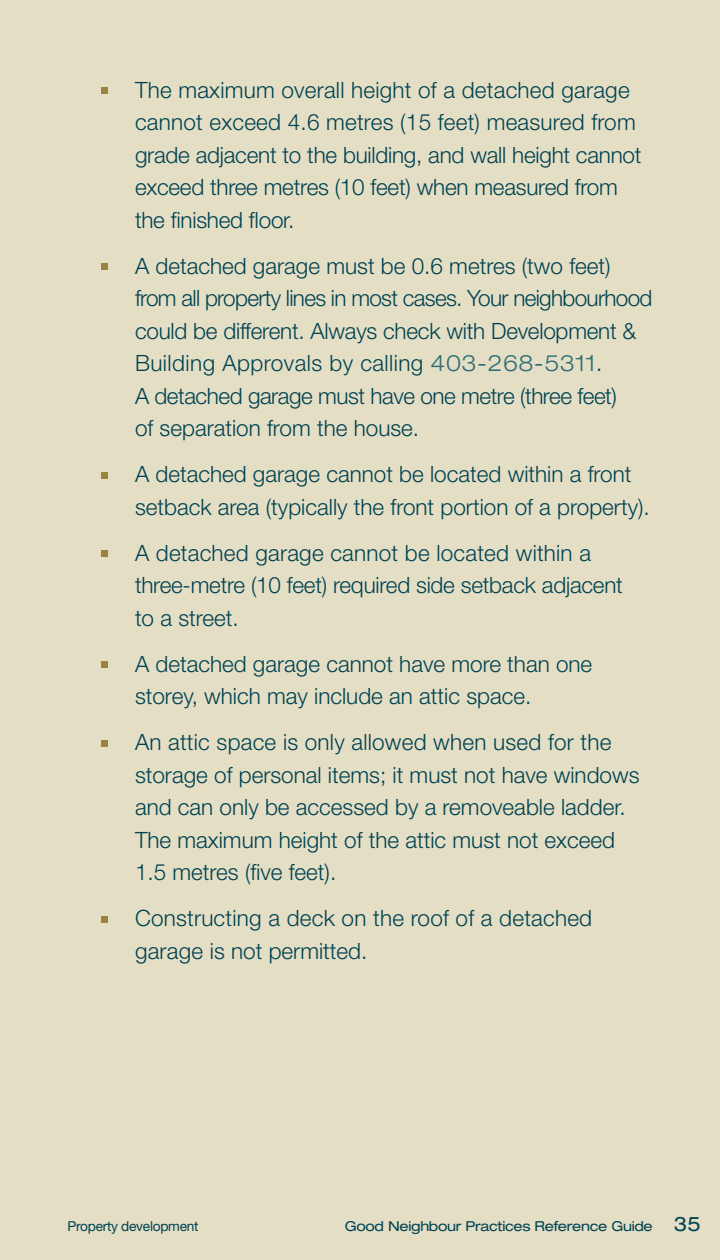
<style>
.page{position:relative;width:720px;height:1260px;background:#e4dec5}
.page>*{position:absolute;margin:0;border:0;box-sizing:border-box;transform-origin:0 0}
.t1{font:300 22.5px/32.5px "Helvetica Neue";color:#004251}
.t2{font:expanded 13.75px "Helvetica Neue";letter-spacing:-.02em;color:#004251}
.t3{font:13.75px "Helvetica Neue";letter-spacing:-.02em;color:#004251}
.s1{font-stretch:expanded;color:#2d6e76}
.s2{font-size:20px}
</style>
<div class="page">
<div style="left:101px;top:87px;width:7px;height:7px;background:#9b823d"></div>
<div style="left:101px;top:263px;width:7px;height:7px;background:#9b823d"></div>
<div style="left:101px;top:472px;width:7px;height:6px;background:#9b823d"></div>
<div style="left:101px;top:550px;width:7px;height:7px;background:#9b823d"></div>
<div style="left:101px;top:661px;width:7px;height:7px;background:#9b823d"></div>
<div style="left:101px;top:740px;width:7px;height:6px;background:#9b823d"></div>
<div style="left:101px;top:916px;width:7px;height:6px;background:#9b823d"></div>
<p class="t1" style="left:135px;top:76px;width:508px">The maximum overall height of a detached garage cannot exceed 4.6 metres (15 feet) measured from grade adjacent to the building, and wall height cannot exceed three metres (10 feet) when measured from the finished floor.</p>
<p class="t1" style="left:135px;top:252px;width:519px">A detached garage must be 0.6 metres (two feet) from all property lines in most cases. Your neighbourhood could be different. Always check with Development &amp; Building Approvals by calling <span class="s1">403-268-5311</span>.<br>A detached garage must have one metre (three feet)<br>of separation from the house.</p>
<p class="t1" style="left:135px;top:460px;width:516px">A detached garage cannot be located within a front setback area (typically the front portion of a property).</p>
<p class="t1" style="left:135px;top:539px;width:489px">A detached garage cannot be located within a three-metre (10 feet) required side setback adjacent to a street.</p>
<p class="t1" style="left:135px;top:650px;width:459px">A detached garage cannot have more than one storey, which may include an attic space.</p>
<p class="t1" style="left:135px;top:728px;width:506px">An attic space is only allowed when used for the storage of personal items; it must not have windows and can only be accessed by a removeable ladder.<br>The maximum height of the attic must not exceed 1.5 metres (five feet).</p>
<p class="t1" style="left:135px;top:904px;width:459px">Constructing a deck on the roof of a detached garage is not permitted.</p>
<p class="t3" style="left:68px;top:1221px;width:133px">Property development</p>
<p class="t2" style="left:345px;top:1221px;width:358px">Good Neighbour Practices Reference Guide <span class="s2">35</span></p>
</div>
